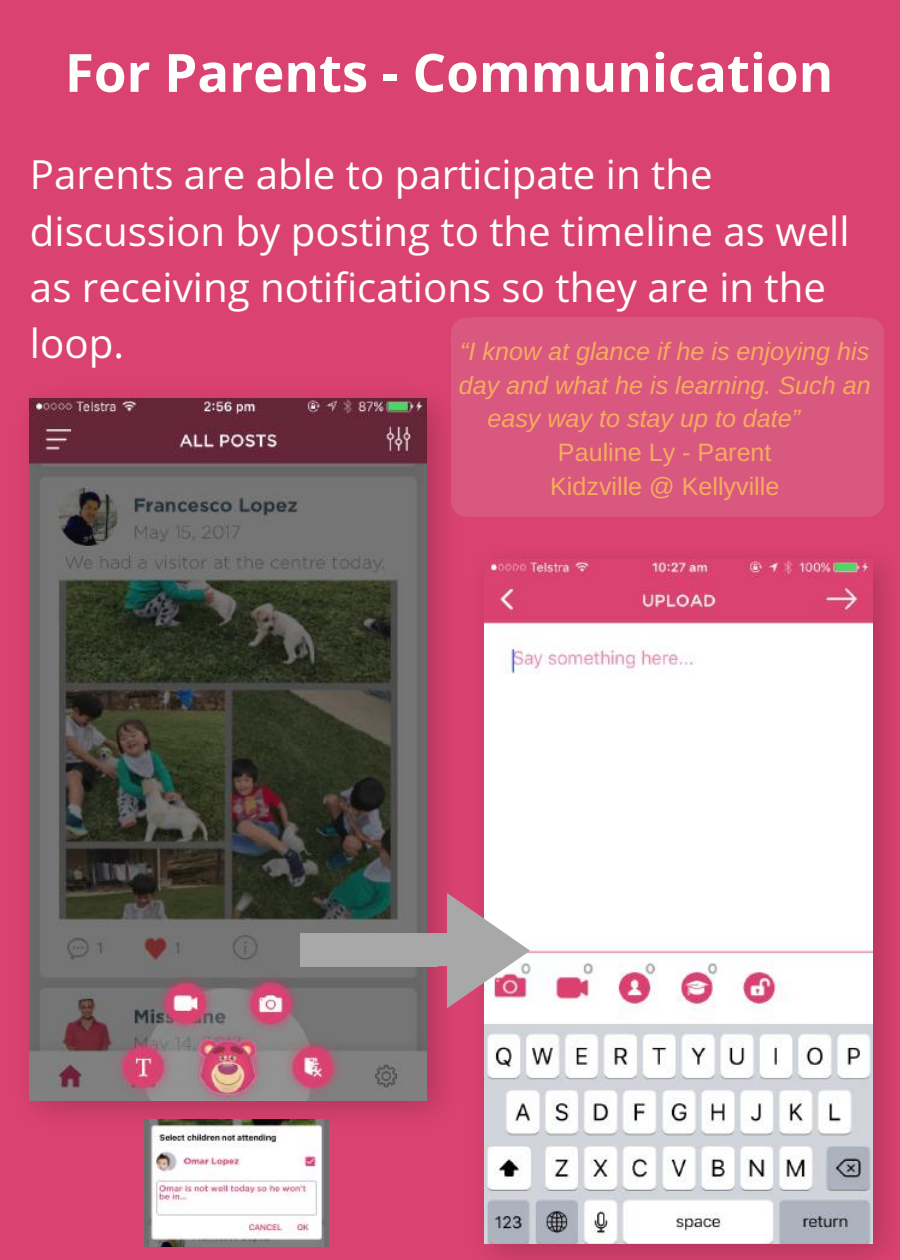
<style>
.page{position:relative;width:900px;height:1260px;background:#da4271}
.page>*{position:absolute;margin:0;border:0;box-sizing:border-box;transform-origin:0 0}
.t1{font:700 52.75px "Open Sans";color:#fff}
.t2{font:40.25px/56.2px "Open Sans";color:#fff}
.t3{font:italic 25.25px "Arimo";color:#f6ab5e}
.t4{font:25.25px/33.8px "Arimo";color:#f6ab5e;text-align:center}
</style>
<div class="page">
<img style="left:484px;top:559px;width:405px;height:701px">
<img style="left:485px;top:560px;width:387px;height:684px">
<img style="left:29px;top:398px;width:419px;height:748px">
<img style="left:30px;top:399px;width:397px;height:701px">
<svg style="left:438px;top:893px;width:92px;height:115px"></svg>
<div style="left:310px;top:933px;width:128px;height:33px;background:#a8a8a8"></div>
<div style="left:300px;top:933px;width:10px;height:33px;background:#a8a8a8"></div>
<img style="left:144px;top:1119px;width:184px;height:128px">
<svg style="left:860px;top:318px;width:24px;height:25px"></svg>
<div style="left:860px;top:343px;width:24px;height:152px;background:#d95880"></div>
<div style="left:475px;top:343px;width:385px;height:152px;background:#d95880"></div>
<div style="left:475px;top:318px;width:385px;height:26px;background:#d95880"></div>
<svg style="left:451px;top:318px;width:24px;height:25px"></svg>
<div style="left:451px;top:343px;width:24px;height:152px;background:#d95880"></div>
<div style="left:475px;top:494px;width:385px;height:23px;background:#d95880"></div>
<svg style="left:451px;top:495px;width:24px;height:22px"></svg>
<svg style="left:860px;top:495px;width:24px;height:22px"></svg>
<h1 class="t1" style="left:65px;top:36px;width:770px">For Parents - Communication</h1>
<p class="t2" style="left:30px;top:146px;width:821px">Parents are able to participate in the discussion by posting to the timeline as well as receiving notifications so they are in the loop.</p>
<p class="t3" style="left:460px;top:337px;width:411px">“I know at glance if he is enjoying his</p>
<p class="t3" style="left:459px;top:371px;width:413px">day and what he is learning. Such an</p>
<p class="t3" style="left:487px;top:405px;width:314px">easy way to stay up to date”</p>
<p class="t4" style="left:550px;top:436px;width:231px">Pauline Ly - Parent<br>Kidzville @ Kellyville</p>
</div>
